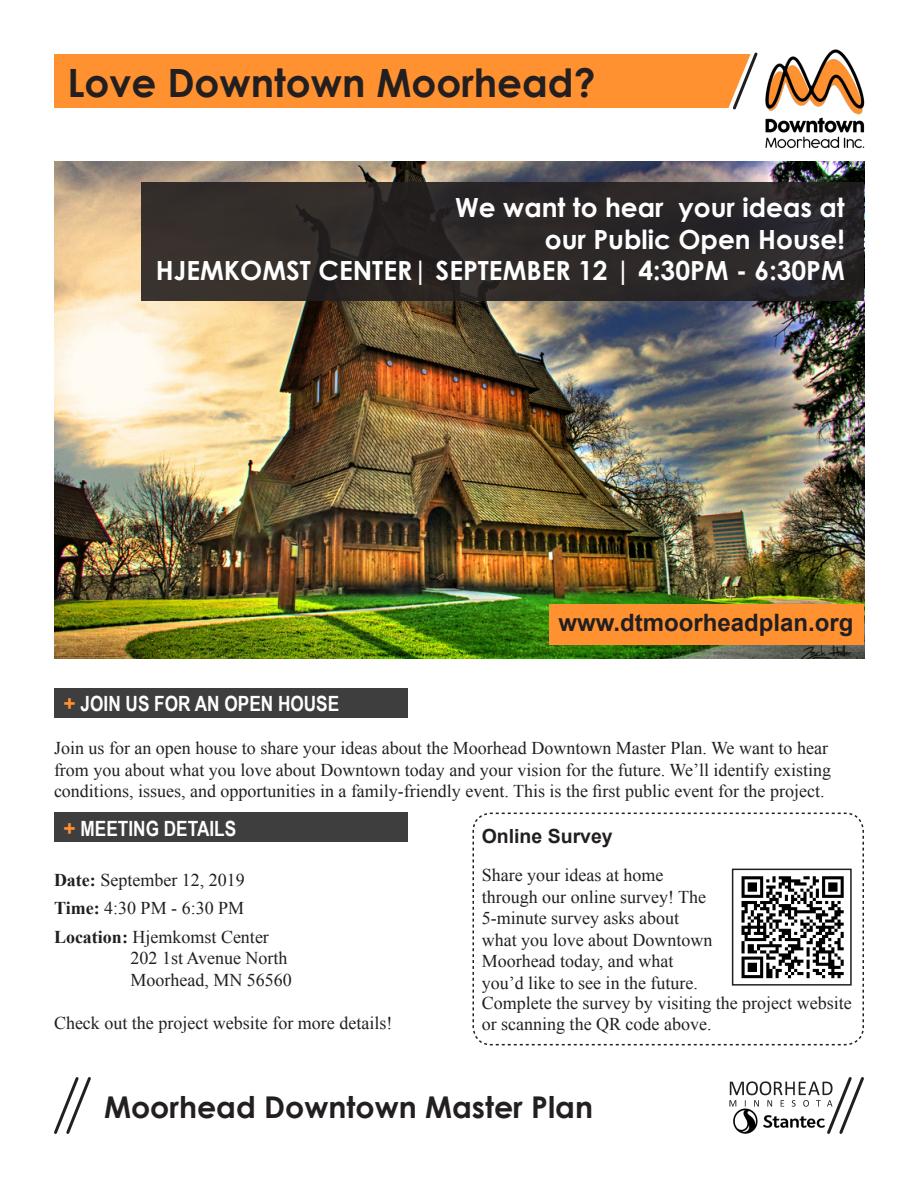
<style>
.page{position:relative;width:918px;height:1188px;background:#fff}
.page>*{position:absolute;margin:0;border:0;box-sizing:border-box;transform-origin:0 0}
.t1{font:700 39px "Century Gothic";color:#231f20}
.Header_1{font:700 30px "Century Gothic";color:#231f20}
.t2{font:700 26.4px "Century Gothic";color:#fff}
.Header_3{font:700 24px "Arial";color:#231f20}
.t3{font:700 21px "Arial Narrow";color:#fff}
.Header_3-2{font:700 19.5px "Arial";color:#231f20}
.BodyA{font:18px/21.6px "Times New Roman";color:#231f20}
.Body{font:18px/21.6px "Times New Roman";color:#231f20}
.s1{font-family:"Arial";color:#ff9130}
.s2{font-weight:700}
</style>
<div class="page">
<img style="left:54px;top:161px;width:810px;height:497px">
<div style="left:54px;top:688px;width:353px;height:30px;background:#3e3e3f"></div>
<img style="left:765px;top:49px;width:100px;height:100px">
<svg style="left:472px;top:812px;width:392px;height:234px"></svg>
<div style="left:550px;top:605px;width:314px;height:40px;background:#ff9130"></div>
<svg style="left:54px;top:52px;width:704px;height:58px;background:#fe9a42"></svg>
<svg style="left:54px;top:1077px;width:37px;height:57px"></svg>
<svg style="left:830px;top:1077px;width:34px;height:57px"></svg>
<img style="left:733px;top:1113px;width:97px;height:21px">
<img style="left:729px;top:1080px;width:110px;height:33px">
<img style="left:735px;top:872px;width:114px;height:111px">
<div style="left:732px;top:869px;width:120px;height:117px;border:2px solid #231f20"></div>
<div style="left:54px;top:813px;width:353px;height:29px;background:#3e3e3f"></div>
<div style="left:141px;top:182px;width:723px;height:119px;background:linear-gradient(to bottom,#2c2828,#2e2928)"></div>
<p class="t1" style="left:68px;top:53px;width:530px">Love Downtown Moorhead?</p>
<p class="t2" style="left:455px;top:187px;width:391px">We want to hear your ideas at</p>
<p class="t2" style="left:545px;top:219px;width:301px">our Public Open House!</p>
<p class="t2" style="left:156px;top:251px;width:691px">HJEMKOMST CENTER| SEPTEMBER 12 | 4:30PM - 6:30PM</p>
<p class="Header_3" style="left:558px;top:607px;width:297px">www.dtmoorheadplan.org</p>
<p class="t3" style="left:64px;top:688px;width:277px"><span class="s1">+</span> JOIN US FOR AN OPEN HOUSE</p>
<p class="Body" style="left:54px;top:737px;width:779px">Join us for an open house to share your ideas about the Moorhead Downtown Master Plan. We want to hear from you about what you love about Downtown today and your vision for the future. We’ll identify existing conditions, issues, and opportunities in a family-friendly event. This is the first public event for the project.</p>
<p class="t3" style="left:64px;top:812px;width:174px"><span class="s1">+</span> MEETING DETAILS</p>
<p class="BodyA" style="left:54px;top:869px;width:192px"><span class="s2">Date:</span> September 12, 2019</p>
<p class="BodyA" style="left:54px;top:897px;width:192px"><span class="s2">Time:</span> 4:30 PM - 6:30 PM</p>
<p class="BodyA" style="left:54px;top:926px;width:216px"><span class="s2">Location:</span> Hjemkomst Center</p>
<p class="BodyA" style="left:130px;top:947px;width:159px">202 1st Avenue North</p>
<p class="BodyA" style="left:130px;top:969px;width:163px">Moorhead, MN 56560</p>
<p class="BodyA" style="left:54px;top:1012px;width:340px">Check out the project website for more details!</p>
<p class="Header_3-2" style="left:482px;top:823px;width:133px">Online Survey</p>
<p class="BodyA" style="left:482px;top:864px;width:232px">Share your ideas at home through our online survey! The<br>5-minute survey asks about what you love about Downtown<br>Moorhead today, and what you’d like to see in the future.</p>
<p class="BodyA" style="left:482px;top:991px;width:372px">Complete the survey by visiting the project website or scanning the QR code above.</p>
<p class="Header_1" style="left:104px;top:1084px;width:490px">Moorhead Downtown Master Plan</p>
</div>
